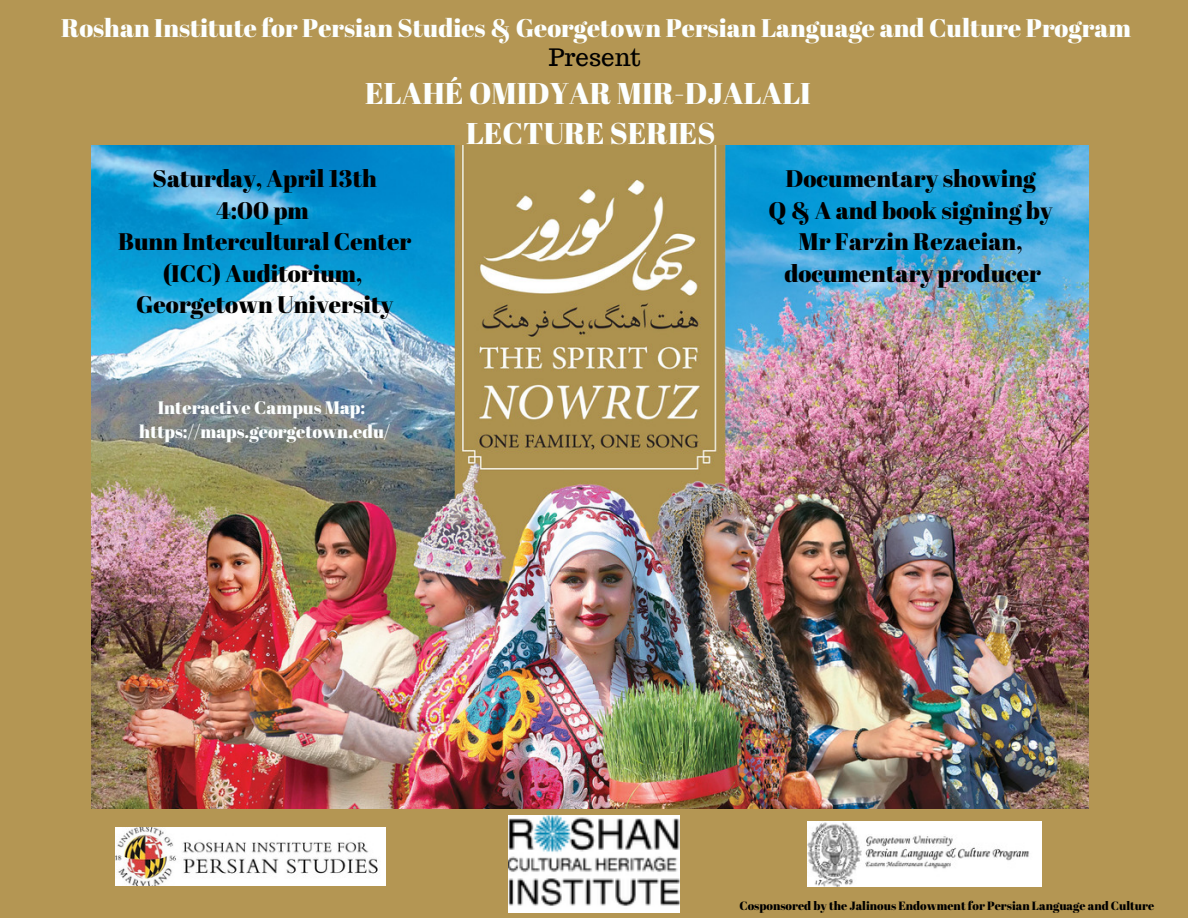
<style>
.page{position:relative;width:1188px;height:918px;background:#b49653}
.page>*{position:absolute;margin:0;border:0;box-sizing:border-box;transform-origin:0 0}
.t1{font:30px/40.5px "Abril Fatface";color:#fcffff;text-align:center}
.t2{font:25.5px "Abril Fatface";color:#fcffff}
.t3{font:24px/31.5px "Abril Fatface";color:#000;text-align:center}
.t4{font:24px "Trocchi";color:#000}
.t5{font:18px/24.6px "Abril Fatface";color:#fcffff;text-align:center}
.t6{font:12px "Abril Fatface";color:#000}
</style>
<div class="page">
<img style="left:92px;top:146px;width:997px;height:663px">
<img style="left:508px;top:816px;width:171px;height:96px">
<img style="left:807px;top:821px;width:234px;height:66px">
<img style="left:115px;top:827px;width:270px;height:59px">
<p class="t2" style="left:61px;top:10px;width:1071px">Roshan Institute for Persian Studies &amp; Georgetown Persian Language and Culture Program</p>
<p class="t4" style="left:549px;top:42px;width:94px">Present</p>
<p class="t1" style="left:365px;top:72px;width:447px">ELAHÉ OMIDYAR MIR-DJALALI<br>LECTURE SERIES</p>
<p class="t3" style="left:118px;top:162px;width:295px">Saturday, April 13th<br>4:00 pm<br>Bunn Intercultural Center (ICC) Auditorium,<br>Georgetown University</p>
<p class="t5" style="left:139px;top:394px;width:252px">Interactive Campus Map: https://maps.georgetown.edu/</p>
<p class="t3" style="left:768px;top:162px;width:286px">Documentary showing<br>Q &amp; A and book signing by<br>Mr Farzin Rezaeian, documentary producer</p>
<p class="t6" style="left:740px;top:897px;width:416px">Cosponsored by the Jalinous Endowment for Persian Language and Culture</p>
</div>
